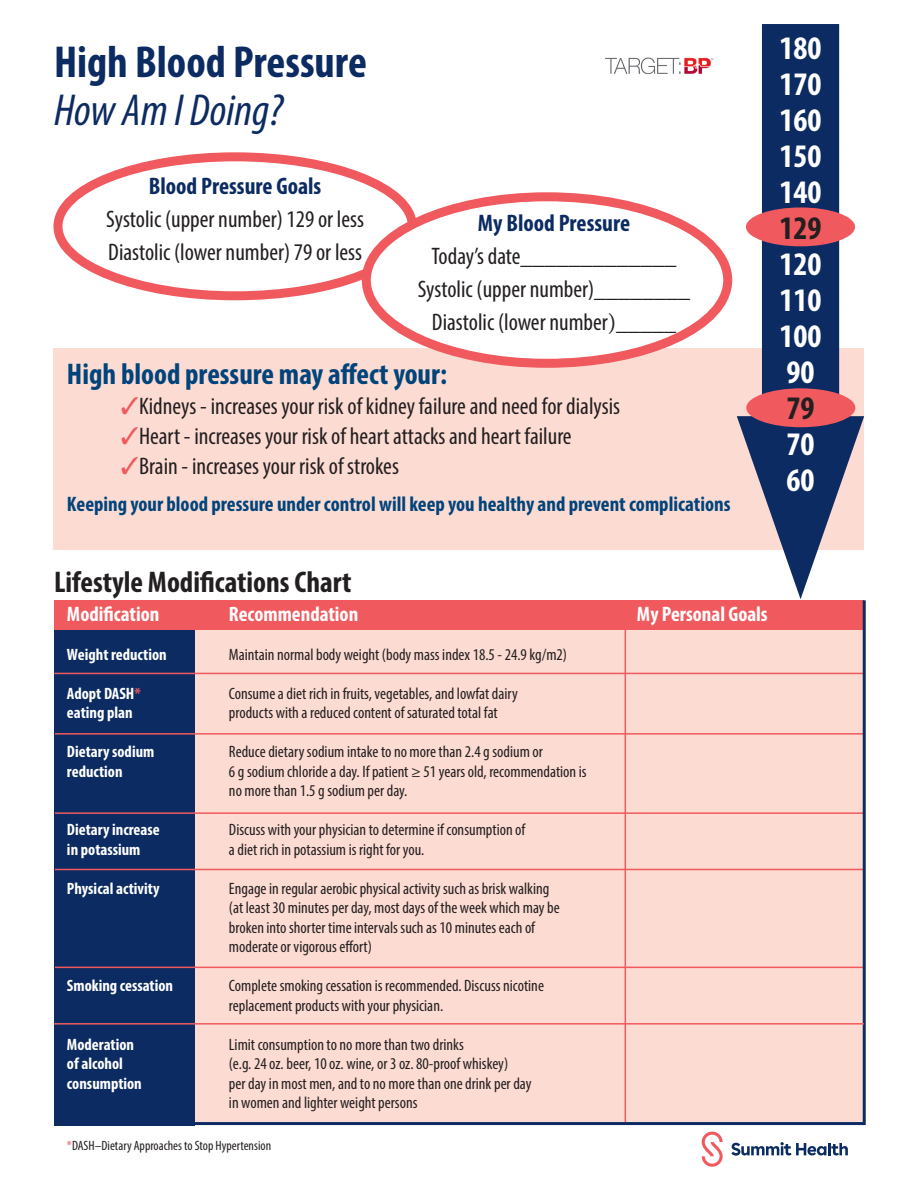
<style>
.page{position:relative;width:918px;height:1188px;background:#fff}
.page>*{position:absolute;margin:0;border:0;box-sizing:border-box;transform-origin:0 0}
.t1{font:700 condensed 45px "Myriad Pro";color:#0c2b62}
.t2{font:italic condensed 45px "Myriad Pro";color:#0c2b62}
.t3{font:700 condensed 33px "Myriad Pro";color:#fff}
.t4{font:700 condensed 33px "Myriad Pro";color:#231f20}
.t5{font:700 condensed 30px "Myriad Pro";color:#00447b}
.t6{font:700 condensed 30px "Myriad Pro";color:#231f20}
.t7{font:condensed 24px "Myriad Pro";color:#231f20}
.t8{font:700 condensed 24px "Myriad Pro";color:#0c2b62}
.t9{font:700 condensed 21px "Myriad Pro";color:#00447b}
.t10{font:700 condensed 21px "Myriad Pro";color:#fff}
.t11{font:condensed 16.5px "Myriad Pro";color:#231f20}
.t12{font:700 condensed 16.5px "Myriad Pro";color:#fff}
.t13{font:condensed 13.5px "Myriad Pro";color:#231f20}
.s1{font-family:"Minion Pro";font-stretch:normal}
.s2{color:#f05a5e}
</style>
<div class="page">
<div style="left:195px;top:630px;width:667px;height:492px;background:#fcdbd2"></div>
<div style="left:53px;top:348px;width:811px;height:202px;background:#fcdbd2"></div>
<svg style="left:737px;top:24px;width:127px;height:575px;fill:#0c2b62"></svg>
<div style="left:746px;top:388px;width:109px;height:39px;background:#f05a5e;border-radius:50%"></div>
<div style="left:54px;top:630px;width:140px;height:495px;background:#0c2b62"></div>
<div style="left:54px;top:600px;width:809px;height:30px;background:#f05a5e"></div>
<div style="left:746px;top:207px;width:109px;height:39px;background:#f05a5e;border-radius:50%"></div>
<div style="left:53px;top:152px;width:364px;height:148px;border:9px solid #f05a5e;border-radius:50%"></div>
<div style="left:366px;top:197px;width:362px;height:166px;background:#fff;border-radius:50%"></div>
<div style="left:362px;top:192px;width:370px;height:176px;border:9px solid #f05a5e;border-radius:50%"></div>
<hr style="left:55px;top:733px;width:810px;height:2px;background:#f05a5e">
<hr style="left:55px;top:812px;width:810px;height:2px;background:#f05a5e">
<hr style="left:55px;top:869px;width:810px;height:1px;background:#f05a5e">
<hr style="left:55px;top:967px;width:810px;height:1px;background:#f05a5e">
<hr style="left:54px;top:1122px;width:810px;height:3px;background:#0c2b62">
<hr style="left:54px;top:673px;width:810px;height:1px;background:#f05a5e">
<hr style="left:625px;top:630px;width:1px;height:492px;background:#f05a5e">
<hr style="left:863px;top:600px;width:3px;height:525px;background:#0c2b62">
<hr style="left:54px;top:1023px;width:810px;height:2px;background:#f05a5e">
<svg style="left:731px;top:1142px;width:117px;height:14px"></svg>
<svg style="left:702px;top:1132px;width:21px;height:35px"></svg>
<img style="left:605px;top:57px;width:109px;height:17px">
<p class="t1" style="left:54px;top:34px;width:314px">High Blood Pressure</p>
<p class="t2" style="left:54px;top:83px;width:231px">How Am I Doing?</p>
<p class="t8" style="left:149px;top:171px;width:174px">Blood Pressure Goals</p>
<p class="t7" style="left:106px;top:205px;width:259px">Systolic (upper number) 129 or less</p>
<p class="t7" style="left:108px;top:238px;width:255px">Diastolic (lower number) 79 or less</p>
<p class="t8" style="left:478px;top:208px;width:154px">My Blood Pressure</p>
<p class="t7" style="left:432px;top:241px;width:246px">Today’s date_____________</p>
<p class="t7" style="left:418px;top:274px;width:274px">Systolic (upper number)________</p>
<p class="t7" style="left:432px;top:307px;width:246px">Diastolic (lower number<span class="s1">)_____</span></p>
<p class="t5" style="left:67px;top:355px;width:382px">High blood pressure may affect your:</p>
<p class="t7" style="left:121px;top:391px;width:501px"><span class="s2">✓</span>Kidneys - increases your risk of kidney failure and need for dialysis</p>
<p class="t7" style="left:121px;top:421px;width:452px"><span class="s2">✓</span>Heart - increases your risk of heart attacks and heart failure</p>
<p class="t7" style="left:121px;top:451px;width:279px"><span class="s2">✓</span>Brain - increases your risk of strokes</p>
<p class="t9" style="left:67px;top:491px;width:665px">Keeping your blood pressure under control will keep you healthy and prevent complications</p>
<p class="t3" style="left:779px;top:27px;width:44px">180</p>
<p class="t3" style="left:779px;top:63px;width:44px">170</p>
<p class="t3" style="left:779px;top:99px;width:44px">160</p>
<p class="t3" style="left:779px;top:135px;width:44px">150</p>
<p class="t3" style="left:779px;top:171px;width:44px">140</p>
<p class="t4" style="left:779px;top:207px;width:44px">129</p>
<p class="t3" style="left:779px;top:243px;width:44px">120</p>
<p class="t3" style="left:779px;top:279px;width:44px">110</p>
<p class="t3" style="left:779px;top:315px;width:44px">100</p>
<p class="t3" style="left:786px;top:351px;width:30px">90</p>
<p class="t4" style="left:786px;top:387px;width:30px">79</p>
<p class="t3" style="left:786px;top:423px;width:30px">70</p>
<p class="t3" style="left:786px;top:459px;width:30px">60</p>
<p class="t6" style="left:54px;top:563px;width:299px">Lifestyle Modifications Chart</p>
<p class="t10" style="left:67px;top:601px;width:94px">Modification</p>
<p class="t10" style="left:229px;top:601px;width:131px">Recommendation</p>
<p class="t10" style="left:637px;top:601px;width:132px">My Personal Goals</p>
<p class="t12" style="left:67px;top:644px;width:101px">Weight reduction</p>
<p class="t11" style="left:229px;top:644px;width:340px">Maintain normal body weight (body mass index 18.5 - 24.9 kg/m2)</p>
<p class="t12" style="left:67px;top:683px;width:75px">Adopt DASH<span class="s2">*</span></p>
<p class="t11" style="left:229px;top:683px;width:290px">Consume a diet rich in fruits, vegetables, and lowfat dairy</p>
<p class="t12" style="left:67px;top:702px;width:67px">eating plan</p>
<p class="t11" style="left:229px;top:703px;width:270px">products with a reduced content of saturated total fat</p>
<p class="t12" style="left:67px;top:741px;width:89px">Dietary sodium</p>
<p class="t11" style="left:229px;top:742px;width:316px">Reduce dietary sodium intake to no more than 2.4 g sodium or</p>
<p class="t12" style="left:67px;top:761px;width:57px">reduction</p>
<p class="t11" style="left:229px;top:761px;width:359px">6 g sodium chloride a day. If patient ≥ 51 years old, recommendation is</p>
<p class="t11" style="left:229px;top:781px;width:180px">no more than 1.5 g sodium per day.</p>
<p class="t12" style="left:67px;top:819px;width:94px">Dietary increase</p>
<p class="t11" style="left:229px;top:820px;width:298px">Discuss with your physician to determine if consumption of</p>
<p class="t12" style="left:67px;top:839px;width:75px">in potassium</p>
<p class="t11" style="left:229px;top:839px;width:197px">a diet rich in potassium is right for you.</p>
<p class="t12" style="left:67px;top:878px;width:94px">Physical activity</p>
<p class="t11" style="left:229px;top:878px;width:322px">Engage in regular aerobic physical activity such as brisk walking</p>
<p class="t11" style="left:229px;top:898px;width:332px">(at least 30 minutes per day, most days of the week which may be</p>
<p class="t11" style="left:229px;top:917px;width:308px">broken into shorter time intervals such as 10 minutes each of</p>
<p class="t11" style="left:229px;top:937px;width:144px">moderate or vigorous effort)</p>
<p class="t12" style="left:67px;top:975px;width:108px">Smoking cessation</p>
<p class="t11" style="left:229px;top:976px;width:317px">Complete smoking cessation is recommended. Discuss nicotine</p>
<p class="t11" style="left:229px;top:995px;width:216px">replacement products with your physician.</p>
<p class="t12" style="left:67px;top:1034px;width:69px">Moderation</p>
<p class="t11" style="left:229px;top:1034px;width:236px">Limit consumption to no more than two drinks</p>
<p class="t12" style="left:67px;top:1053px;width:57px">of alcohol</p>
<p class="t11" style="left:229px;top:1054px;width:281px">(e.g. 24 oz. beer, 10 oz. wine, or 3 oz. 80-proof whiskey)</p>
<p class="t12" style="left:67px;top:1073px;width:76px">consumption</p>
<p class="t11" style="left:229px;top:1073px;width:304px">per day in most men, and to no more than one drink per day</p>
<p class="t11" style="left:229px;top:1093px;width:190px">in women and lighter weight persons</p>
<p class="t13" style="left:67px;top:1138px;width:206px"><span class="s2">*</span>DASH–Dietary Approaches to Stop Hypertension</p>
</div>
